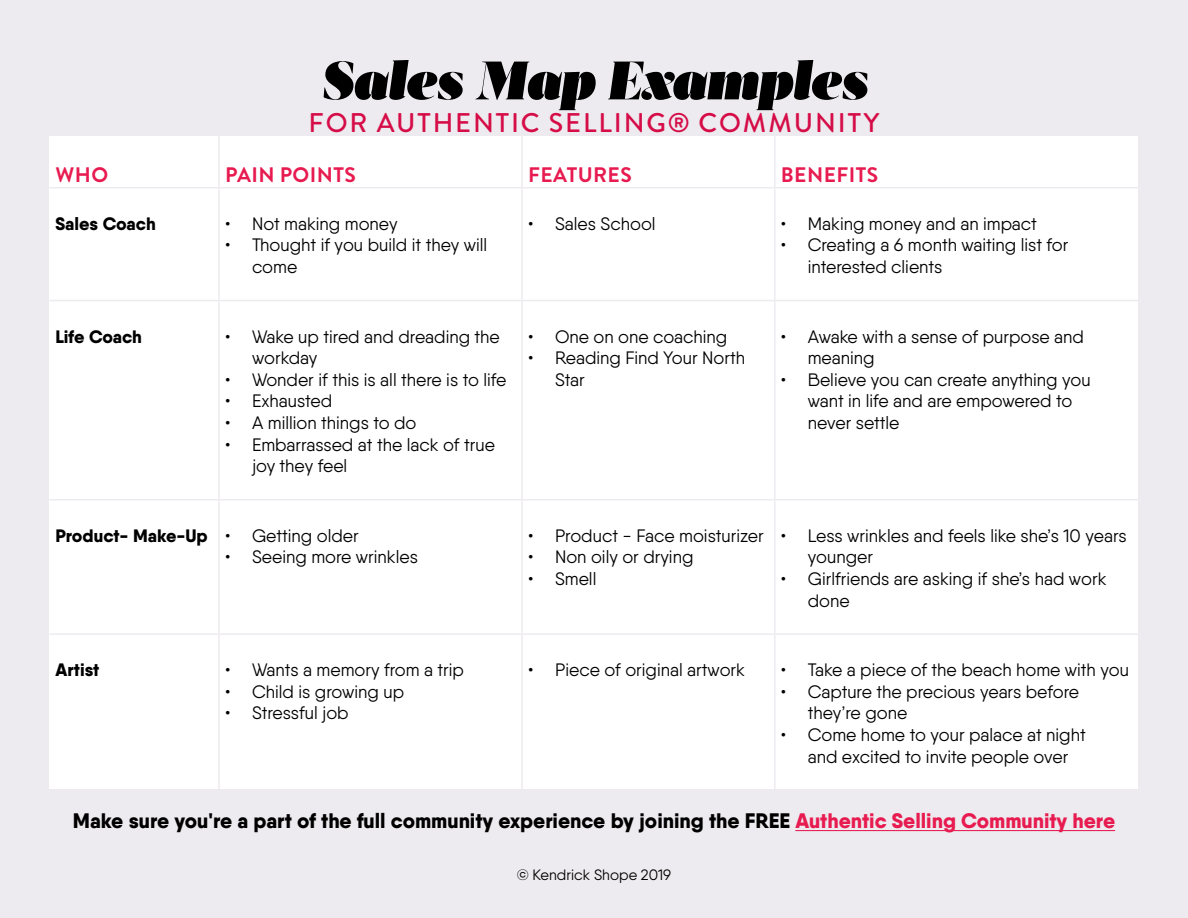
<style>
.page{position:relative;width:1188px;height:918px;background:#edebef}
.page>*{position:absolute;margin:0;border:0;box-sizing:border-box;transform-origin:0 0}
.t1{font:italic 54px "Acta Poster";letter-spacing:-.005em;color:#000}
.t2{font:500 27px "Brandon Grotesque";letter-spacing:.07em;color:#d50c47}
.t3{font:800 21px "Qanelas";color:#000}
.t4{font:700 21px "Brandon Grotesque";letter-spacing:.02em;color:#e71b50}
.t5{font:18px/21.6px "Qanelas";color:#000}
.t6{font:800 18px "Qanelas";color:#000}
.t7{font:15px "Qanelas";color:#000}
.s1{font-weight:400}
.s2{color:#e71b50}
</style>
<div class="page">
<div style="left:50px;top:136px;width:1088px;height:652px;background:#fff"></div>
<hr style="left:218px;top:136px;width:2px;height:51px;background:#edebef">
<hr style="left:521px;top:136px;width:2px;height:51px;background:#edebef">
<hr style="left:774px;top:136px;width:2px;height:51px;background:#edebef">
<hr style="left:50px;top:187px;width:169px;height:1px;background:#edebef">
<hr style="left:219px;top:187px;width:303px;height:1px;background:#edebef">
<hr style="left:218px;top:188px;width:2px;height:112px;background:#edebef">
<hr style="left:522px;top:187px;width:253px;height:1px;background:#edebef">
<hr style="left:521px;top:188px;width:2px;height:112px;background:#edebef">
<hr style="left:775px;top:187px;width:363px;height:1px;background:#edebef">
<hr style="left:774px;top:188px;width:2px;height:112px;background:#edebef">
<hr style="left:50px;top:300px;width:169px;height:1px;background:#edebef">
<hr style="left:219px;top:300px;width:303px;height:1px;background:#edebef">
<hr style="left:218px;top:301px;width:2px;height:198px;background:#edebef">
<hr style="left:522px;top:300px;width:253px;height:1px;background:#edebef">
<hr style="left:521px;top:301px;width:2px;height:198px;background:#edebef">
<hr style="left:775px;top:300px;width:363px;height:1px;background:#edebef">
<hr style="left:774px;top:301px;width:2px;height:198px;background:#edebef">
<hr style="left:50px;top:499px;width:169px;height:1px;background:#edebef">
<hr style="left:219px;top:499px;width:303px;height:1px;background:#edebef">
<hr style="left:218px;top:500px;width:2px;height:133px;background:#edebef">
<hr style="left:522px;top:499px;width:253px;height:1px;background:#edebef">
<hr style="left:521px;top:500px;width:2px;height:133px;background:#edebef">
<hr style="left:775px;top:499px;width:363px;height:1px;background:#edebef">
<hr style="left:774px;top:500px;width:2px;height:133px;background:#edebef">
<hr style="left:50px;top:633px;width:169px;height:2px;background:#edebef">
<hr style="left:219px;top:633px;width:303px;height:2px;background:#edebef">
<hr style="left:218px;top:635px;width:2px;height:155px;background:#edebef">
<hr style="left:522px;top:633px;width:253px;height:2px;background:#edebef">
<hr style="left:521px;top:635px;width:2px;height:155px;background:#edebef">
<hr style="left:775px;top:633px;width:363px;height:2px;background:#edebef">
<hr style="left:774px;top:635px;width:2px;height:155px;background:#edebef">
<hr style="left:795px;top:830px;width:320px;height:1px;background:#e71b50">
<h1 class="t1" style="left:321px;top:47px;width:548px">Sales Map Examples</h1>
<h2 class="t2" style="left:309px;top:104px;width:572px">FOR AUTHENTIC SELLING® COMMUNITY</h2>
<p class="t4" style="left:56px;top:160px;width:54px">WHO</p>
<p class="t4" style="left:225px;top:160px;width:132px">PAIN POINTS</p>
<p class="t4" style="left:528px;top:160px;width:105px">FEATURES</p>
<p class="t4" style="left:781px;top:160px;width:99px">BENEFITS</p>
<p class="t6" style="left:56px;top:212px;width:102px">Sales Coach</p>
<p class="t5" style="left:225px;top:212px;width:174px">• Not making money</p>
<p class="t5" style="left:252px;top:234px;width:237px;text-indent:-27px">• Thought if you build it they will come</p>
<p class="t5" style="left:528px;top:212px;width:129px">• Sales School</p>
<p class="t5" style="left:781px;top:212px;width:258px">• Making money and an impact</p>
<p class="t5" style="left:808px;top:234px;width:262px;text-indent:-27px">• Creating a 6 month waiting list for interested clients</p>
<p class="t6" style="left:56px;top:325px;width:88px">Life Coach</p>
<p class="t5" style="left:252px;top:325px;width:249px;text-indent:-27px">• Wake up tired and dreading the workday</p>
<p class="t5" style="left:225px;top:368px;width:283px">• Wonder if this is all there is to life</p>
<p class="t5" style="left:225px;top:390px;width:109px">• Exhausted</p>
<p class="t5" style="left:225px;top:412px;width:193px">• A million things to do</p>
<p class="t5" style="left:252px;top:433px;width:244px;text-indent:-27px">• Embarrassed at the lack of true joy they feel</p>
<p class="t6" style="left:56px;top:524px;width:305px">Product- Make-Up <span class="s1">• Getting older</span></p>
<p class="t5" style="left:225px;top:546px;width:194px">• Seeing more wrinkles</p>
<p class="t6" style="left:56px;top:658px;width:45px">Artist</p>
<p class="t5" style="left:225px;top:659px;width:240px">• Wants a memory from a trip</p>
<p class="t5" style="left:225px;top:680px;width:181px">• Child is growing up</p>
<p class="t5" style="left:225px;top:702px;width:125px">• Stressful job</p>
<p class="t5" style="left:528px;top:325px;width:201px">• One on one coaching</p>
<p class="t5" style="left:555px;top:347px;width:192px;text-indent:-27px">• Reading Find Your North<br>Star</p>
<p class="t5" style="left:808px;top:325px;width:278px;text-indent:-27px">• Awake with a sense of purpose and meaning</p>
<p class="t5" style="left:808px;top:368px;width:285px;text-indent:-27px">• Believe you can create anything you want in life and are empowered to never settle</p>
<p class="t5" style="left:528px;top:524px;width:237px">• Product - Face moisturizer</p>
<p class="t5" style="left:528px;top:546px;width:167px">• Non oily or drying</p>
<p class="t5" style="left:528px;top:568px;width:70px">• Smell</p>
<p class="t5" style="left:808px;top:524px;width:320px;text-indent:-27px">• Less wrinkles and feels like she’s 10 years younger</p>
<p class="t5" style="left:808px;top:568px;width:300px;text-indent:-27px">• Girlfriends are asking if she’s had work done</p>
<p class="t5" style="left:528px;top:659px;width:219px">• Piece of original artwork</p>
<p class="t5" style="left:781px;top:659px;width:350px">• Take a piece of the beach home with you</p>
<p class="t5" style="left:808px;top:680px;width:273px;text-indent:-27px">• Capture the precious years before they’re gone</p>
<p class="t5" style="left:781px;top:724px;width:306px;text-align:center">• Come home to your palace at night and excited to invite people over</p>
<p class="t3" style="left:73px;top:808px;width:1044px">Make sure you're a part of the full community experience by joining the FREE <span class="s2">Authentic Selling Community here</span></p>
<p class="t7" style="left:517px;top:866px;width:156px">© Kendrick Shope 2019</p>
</div>
